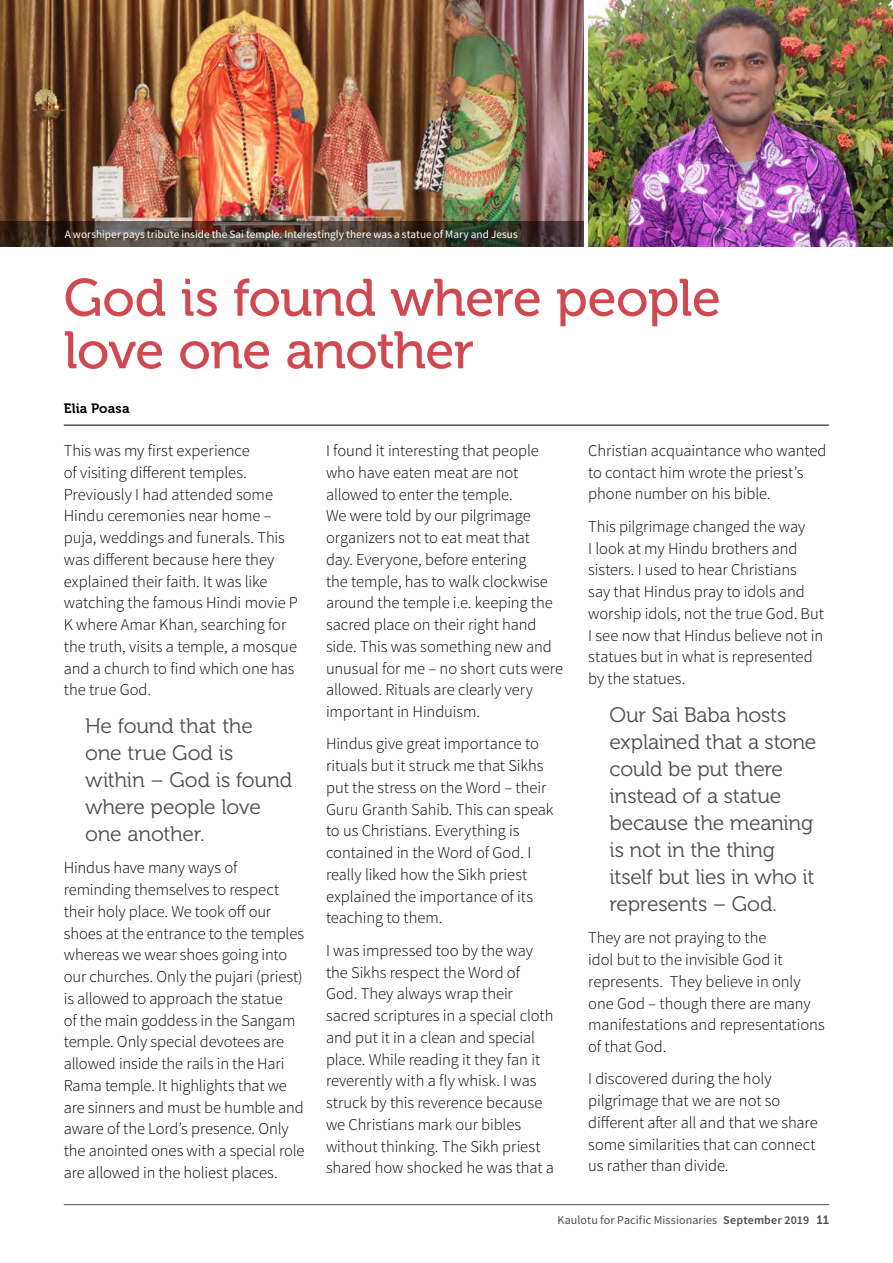
<style>
.page{position:relative;width:893px;height:1263px;background:#fff}
.page>*{position:absolute;margin:0;border:0;box-sizing:border-box;transform-origin:0 0}
.t1{font:52.5px/52.5px "Museo 500";letter-spacing:-.015em;color:#d04950}
.t2{font:21px/27px "Museo 300";letter-spacing:-.01em;color:#4d4d4f}
.t3{font:300 16.5px/21.8px "Source Sans Pro";letter-spacing:-.005em;color:#000}
.t4{font:13.5px "Museo 700";letter-spacing:.01em;color:#000}
.t5{font:12px "Source Sans Pro";letter-spacing:.01em;color:#4d4d4f}
.t6{font:11.25px "Source Sans Pro";letter-spacing:.005em;color:#fff}
.s1{font-weight:600}
.s2{font-family:"Museo 700"}
</style>
<div class="page">
<hr style="left:64px;top:425px;width:765px;height:1px;background:#000">
<img style="left:588px;top:0;width:305px;height:247px">
<img style="left:0;top:0;width:584px;height:221px">
<svg style="left:0;top:221px;width:584px;height:26px;background:#463b31"></svg>
<hr style="left:64px;top:1204px;width:765px;height:1px;background:#4d4d4f">
<p class="t6" style="left:65px;top:227px;width:454px">A worshiper pays tribute inside the Sai temple. Interestingly there was a statue of Mary and Jesus</p>
<h1 class="t1" style="left:64px;top:272px;width:659px">God is found where people love one another</h1>
<p class="t4" style="left:64px;top:401px;width:67px">Elia Poasa</p>
<p class="t3" style="left:64px;top:440px;width:236px">This was my first experience<br>of visiting different temples.<br>Previously I had attended some<br>Hindu ceremonies near home – puja, weddings and funerals. This was different because here they explained their faith. It was like watching the famous Hindi movie P<br>K where Amar Khan, searching for the truth, visits a temple, a mosque and a church to find which one has the true God.</p>
<p class="t2" style="left:85px;top:713px;width:208px">He found that the one true God is within – God is found where people love one another.</p>
<p class="t3" style="left:64px;top:857px;width:242px">Hindus have many ways of reminding themselves to respect their holy place. We took off our shoes at the entrance to the temples whereas we wear shoes going into our churches. Only the pujari (priest) is allowed to approach the statue<br>of the main goddess in the Sangam temple. Only special devotees are allowed inside the rails in the Hari Rama temple. It highlights that we are sinners and must be humble and aware of the Lord’s presence. Only the anointed ones with a special role are allowed in the holiest places.</p>
<p class="t3" style="left:326px;top:440px;width:238px">I found it interesting that people who have eaten meat are not allowed to enter the temple.<br>We were told by our pilgrimage organizers not to eat meat that<br>day. Everyone, before entering<br>the temple, has to walk clockwise around the temple i.e. keeping the sacred place on their right hand side. This was something new and unusual for me – no short cuts were allowed. Rituals are clearly very important in Hinduism.</p>
<p class="t3" style="left:326px;top:733px;width:229px">Hindus give great importance to rituals but it struck me that Sikhs put the stress on the Word – their<br>Guru Granth Sahib. This can speak to us Christians. Everything is contained in the Word of God. I really liked how the Sikh priest explained the importance of its teaching to them.</p>
<p class="t3" style="left:326px;top:939px;width:230px">I was impressed too by the way the Sikhs respect the Word of<br>God. They always wrap their sacred scriptures in a special cloth and put it in a clean and special place. While reading it they fan it reverently with a fly whisk. I was struck by this reverence because we Christians mark our bibles without thinking. The Sikh priest shared how shocked he was that a</p>
<p class="t3" style="left:588px;top:440px;width:240px">Christian acquaintance who wanted to contact him wrote the priest’s phone number on his bible.</p>
<p class="t3" style="left:588px;top:515px;width:237px">This pilgrimage changed the way<br>I look at my Hindu brothers and sisters. I used to hear Christians<br>say that Hindus pray to idols and worship idols, not the true God. But<br>I see now that Hindus believe not in statues but in what is represented by the statues.</p>
<p class="t2" style="left:609px;top:702px;width:208px">Our Sai Baba hosts explained that a stone could be put there instead of a statue because the meaning is not in the thing itself but lies in who it represents – God.</p>
<p class="t3" style="left:588px;top:927px;width:238px">They are not praying to the<br>idol but to the invisible God it represents. They believe in only one God – though there are many manifestations and representations of that God.</p>
<p class="t3" style="left:588px;top:1068px;width:231px">I discovered during the holy pilgrimage that we are not so different after all and that we share some similarities that can connect us rather than divide.</p>
<p class="t5" style="left:557px;top:1212px;width:273px">Kaulotu for Pacific Missionaries <span class="s1">September 2019</span> <span class="s2">11</span></p>
</div>
